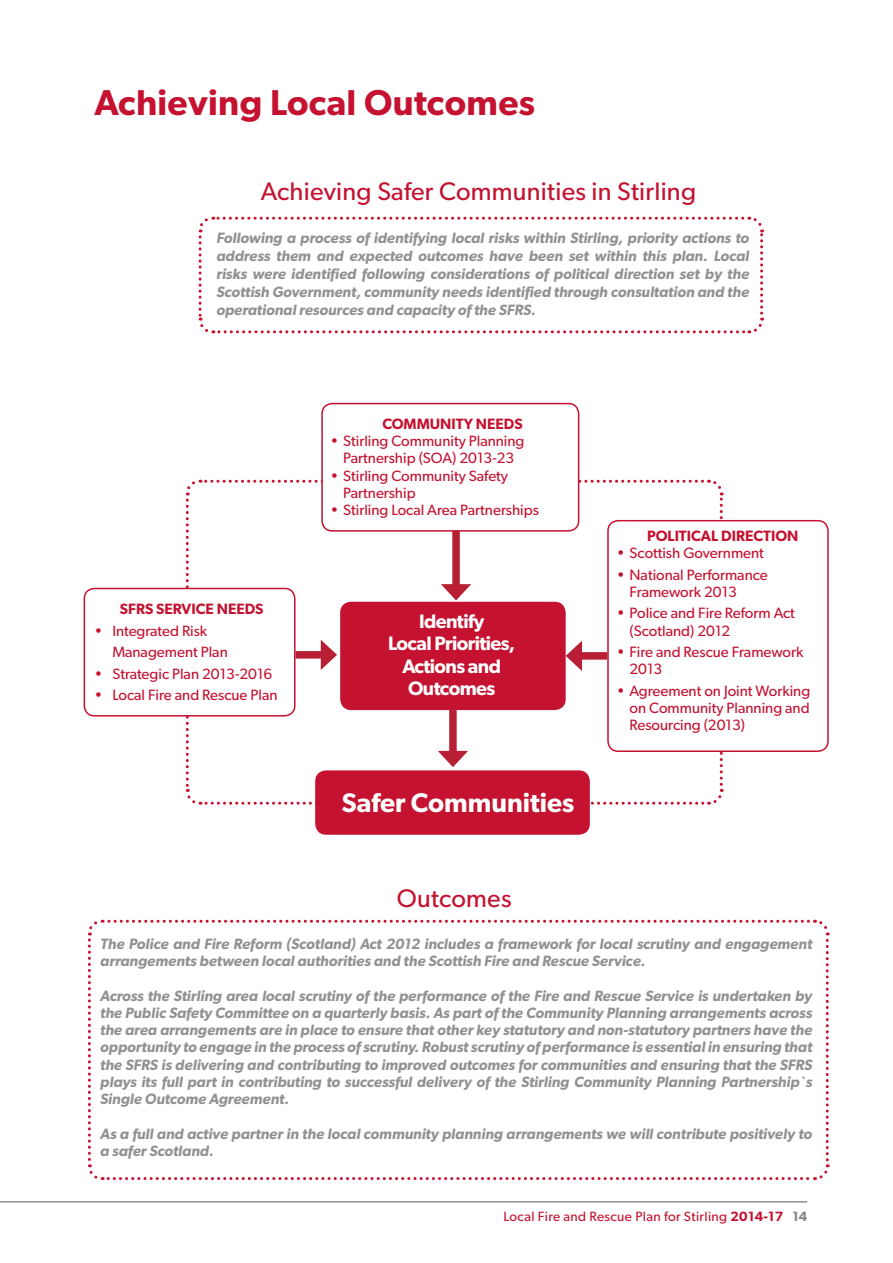
<style>
.page{position:relative;width:893px;height:1263px;background:#fff}
.page>*{position:absolute;margin:0;border:0;box-sizing:border-box;transform-origin:0 0}
.t1{font:600 36px "Gibson";letter-spacing:.01em;color:#c41230}
.t2{font:600 27px "Gibson";color:#fff}
.t3{font:25.5px "Gibson";letter-spacing:.01em;color:#c41230}
.t4{font:600 19.5px/22.5px "Gibson";letter-spacing:-.03em;color:#fff;text-align:center}
.t5{font:italic 600 15px/17.2px "Gibson";color:#919195}
.t6{font:15px/17.2px "Gibson";color:#c41230}
.t7{font:600 15px "Gibson";color:#c41230}
.t8{font:13.5px "Gibson";letter-spacing:.025em;color:#c41230}
.t9{font:600 13.5px "Gibson";color:#808285}
.s1{font-weight:600}
</style>
<div class="page">
<hr style="left:0;top:1201px;width:807px;height:1px;background:#67686b">
<svg style="left:184px;top:478px;width:540px;height:327px"></svg>
<div style="left:341px;top:602px;width:224px;height:107px;background:#c41230;border-radius:10px"></div>
<div style="left:340px;top:602px;width:226px;height:108px;border:2px solid #c41230;border-radius:10px"></div>
<div style="left:316px;top:771px;width:273px;height:63px;background:#c41230;border-radius:10px"></div>
<div style="left:315px;top:770px;width:275px;height:65px;border:2px solid #c41230;border-radius:10px"></div>
<div style="left:322px;top:404px;width:257px;height:127px;background:#fff;border-radius:10px"></div>
<div style="left:321px;top:403px;width:258px;height:129px;border:2px solid #c41230;border-radius:10px"></div>
<div style="left:84px;top:588px;width:211px;height:128px;background:#fff;border-radius:10px"></div>
<div style="left:84px;top:588px;width:212px;height:128px;border:2px solid #c41230;border-radius:10px"></div>
<div style="left:608px;top:521px;width:220px;height:230px;background:#fff;border-radius:10px"></div>
<div style="left:607px;top:520px;width:222px;height:232px;border:2px solid #c41230;border-radius:10px"></div>
<svg style="left:87px;top:919px;width:743px;height:262px"></svg>
<svg style="left:198px;top:216px;width:566px;height:118px"></svg>
<h1 class="t1" style="left:94px;top:81px;width:442px">Achieving Local Outcomes</h1>
<h3 class="t3" style="left:261px;top:176px;width:437px">Achieving Safer Communities in Stirling</h3>
<p class="t5" style="left:216px;top:228px;width:534px;line-height:18px;text-align:justify">Following a process of identifying local risks within Stirling, priority actions to address them and expected outcomes have been set within this plan. Local risks were identified following considerations of political direction set by the Scottish Government, community needs identified through consultation and the operational resources and capacity of the SFRS.</p>
<p class="t7" style="left:120px;top:600px;width:145px">SFRS SERVICE NEEDS</p>
<p class="t6" style="left:112px;top:620px;width:117px;line-height:21.5px;text-indent:-18px">• Integrated Risk<br>Management Plan</p>
<p class="t6" style="left:94px;top:665px;width:179px">• Strategic Plan 2013-2016</p>
<p class="t6" style="left:94px;top:686px;width:185px">• Local Fire and Rescue Plan</p>
<p class="t7" style="left:382px;top:415px;width:142px">COMMUNITY NEEDS</p>
<p class="t6" style="left:330px;top:432px;width:196px;text-align:center">• Stirling Community Planning<br>Partnership (SOA) 2013-23</p>
<p class="t6" style="left:343px;top:466px;width:167px;text-indent:-13px">• Stirling Community Safety<br>Partnership</p>
<p class="t6" style="left:330px;top:501px;width:210px">• Stirling Local Area Partnerships</p>
<h3 class="t4" style="left:388px;top:609px;width:129px">Identify<br>Local Priorities,<br>Actions and<br>Outcomes</h3>
<h2 class="t2" style="left:342px;top:787px;width:234px">Safer Communities</h2>
<p class="t7" style="left:647px;top:527px;width:153px">POLITICAL DIRECTION</p>
<p class="t6" style="left:617px;top:544px;width:149px">• Scottish Government</p>
<p class="t6" style="left:629px;top:565px;width:140px;text-indent:-13px">• National Performance<br>Framework 2013</p>
<p class="t6" style="left:629px;top:604px;width:167px;text-indent:-13px">• Police and Fire Reform Act (Scotland) 2012</p>
<p class="t6" style="left:629px;top:643px;width:175px;text-indent:-13px">• Fire and Rescue Framework<br>2013</p>
<p class="t6" style="left:629px;top:682px;width:182px;text-align:justify;text-indent:-13px">• Agreement on Joint Working on Community Planning and Resourcing (2013)</p>
<h3 class="t3" style="left:397px;top:882px;width:116px">Outcomes</h3>
<p class="t5" style="left:100px;top:935px;width:713px">The Police and Fire Reform (Scotland) Act 2012 includes a framework for local scrutiny and engagement arrangements between local authorities and the Scottish Fire and Rescue Service.</p>
<p class="t5" style="left:100px;top:986px;width:713px;text-align:justify">Across the Stirling area local scrutiny of the performance of the Fire and Rescue Service is undertaken by the Public Safety Committee on a quarterly basis. As part of the Community Planning arrangements across the area arrangements are in place to ensure that other key statutory and non-statutory partners have the opportunity to engage in the process of scrutiny. Robust scrutiny of performance is essential in ensuring that the SFRS is delivering and contributing to improved outcomes for communities and ensuring that the SFRS plays its full part in contributing to successful delivery of the Stirling Community Planning Partnership`s Single Outcome Agreement.</p>
<p class="t5" style="left:100px;top:1124px;width:713px">As a full and active partner in the local community planning arrangements we will contribute positively to a safer Scotland.</p>
<p class="t8" style="left:504px;top:1208px;width:281px">Local Fire and Rescue Plan for Stirling <span class="s1">2014-17</span></p>
<p class="t9" style="left:792px;top:1208px;width:16px">14</p>
</div>
